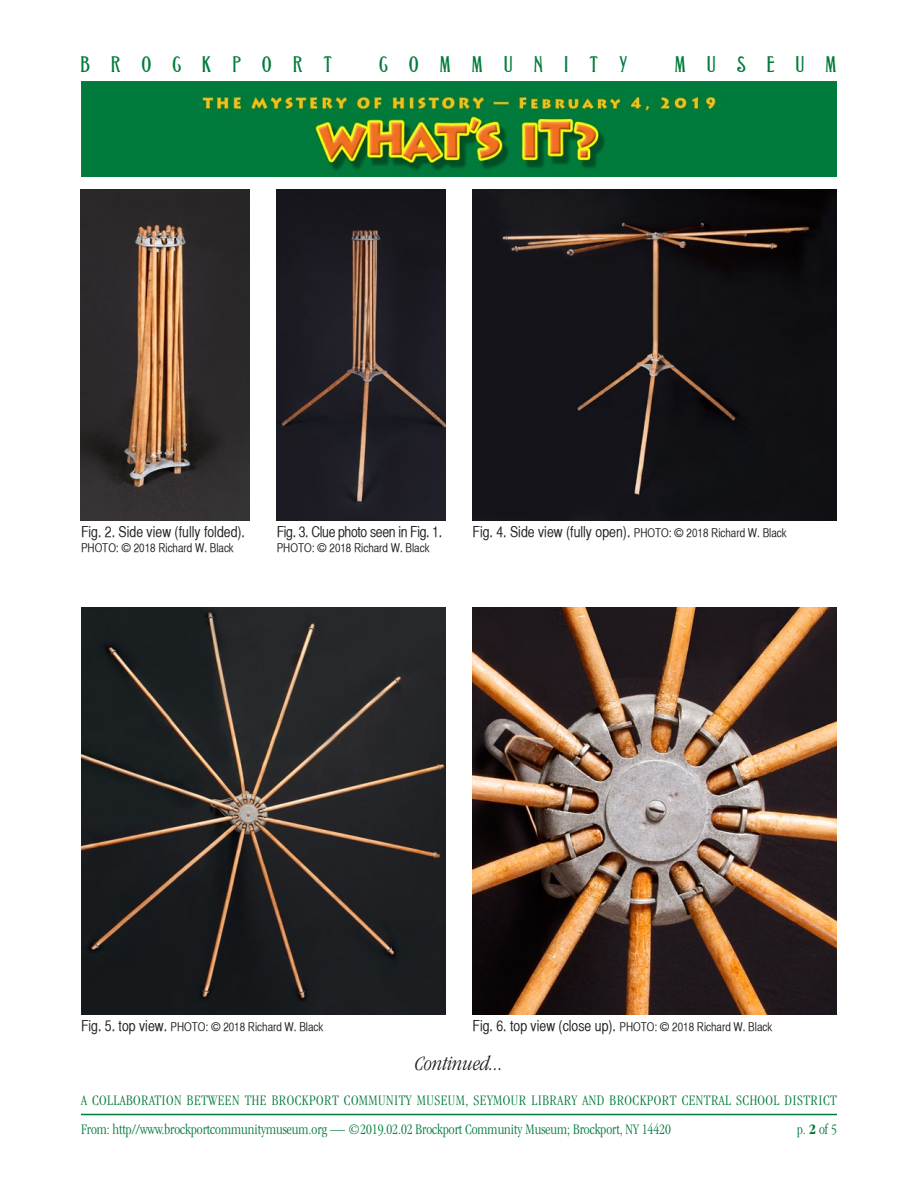
<style>
.page{position:relative;width:918px;height:1188px;background:#fff}
.page>*{position:absolute;margin:0;border:0;box-sizing:border-box;transform-origin:0 0}
.t1{font:24px "Grant Antique Normal";letter-spacing:.86em;color:#007b3b}
.t2{font:italic 300 condensed 21px "Garamond";color:#231f20}
.t3{font:300 condensed 15px "Garamond";letter-spacing:.03em;color:#007b3b}
.t4{font:300 condensed 15px "Garamond";color:#007b3b}
.t5{font:15px "Helvetica CY Plain";color:#231f20}
.t6{font:15px "Helvetica CY Plain";letter-spacing:-.025em;color:#231f20}
.t7{font:12px "Helvetica CY Plain";color:#231f20}
.s1{font-size:12px}
.s2{font-size:15px}
.s3{font-weight:700}
</style>
<div class="page">
<hr style="left:81px;top:1114px;width:756px;height:1px;background:#007b3b">
<img style="left:81px;top:82px;width:756px;height:95px">
<img style="left:81px;top:189px;width:169px;height:332px">
<img style="left:473px;top:608px;width:364px;height:406px">
<img style="left:81px;top:608px;width:364px;height:406px">
<img style="left:472px;top:189px;width:365px;height:332px">
<img style="left:277px;top:189px;width:169px;height:332px">
<h1 class="t1" style="left:81px;top:52px;width:253px">BROCKPORT</h1>
<h1 class="t1" style="left:379px;top:52px;width:250px">COMMUNITY</h1>
<h1 class="t1" style="left:675px;top:52px;width:163px">MUSEUM</h1>
<p class="t5" style="left:81px;top:524px;width:166px">Fig. 2. Side view (fully folded).</p>
<p class="t7" style="left:81px;top:541px;width:154px">PHOTO: © 2018 Richard W. Black</p>
<p class="t6" style="left:277px;top:524px;width:167px">Fig. 3. Clue photo seen in Fig. 1.</p>
<p class="t5" style="left:472px;top:524px;width:316px">Fig. 4. Side view (fully open). <span class="s1">PHOTO: © 2018 Richard W. Black</span></p>
<p class="t7" style="left:277px;top:541px;width:154px">PHOTO: © 2018 Richard W. Black</p>
<p class="t7" style="left:81px;top:1020px;width:244px"><span class="s2">Fig. 5. top view.</span> PHOTO: © 2018 Richard W. Black</p>
<p class="t7" style="left:472px;top:1020px;width:301px"><span class="s2">Fig. 6. top view (close up).</span> PHOTO: © 2018 Richard W. Black</p>
<p class="t2" style="left:415px;top:1052px;width:90px">Continued...</p>
<p class="t3" style="left:81px;top:1093px;width:757px">A COLLABORATION BETWEEN THE BROCKPORT COMMUNITY MUSEUM, SEYMOUR LIBRARY AND BROCKPORT CENTRAL SCHOOL DISTRICT</p>
<p class="t4" style="left:81px;top:1121px;width:591px">From: http//www.brockportcommunitymuseum.org — ©2019.02.02 Brockport Community Museum; Brockport, NY 14420</p>
<p class="t3" style="left:797px;top:1121px;width:41px">p. <span class="s3">2</span> of 5</p>
</div>
